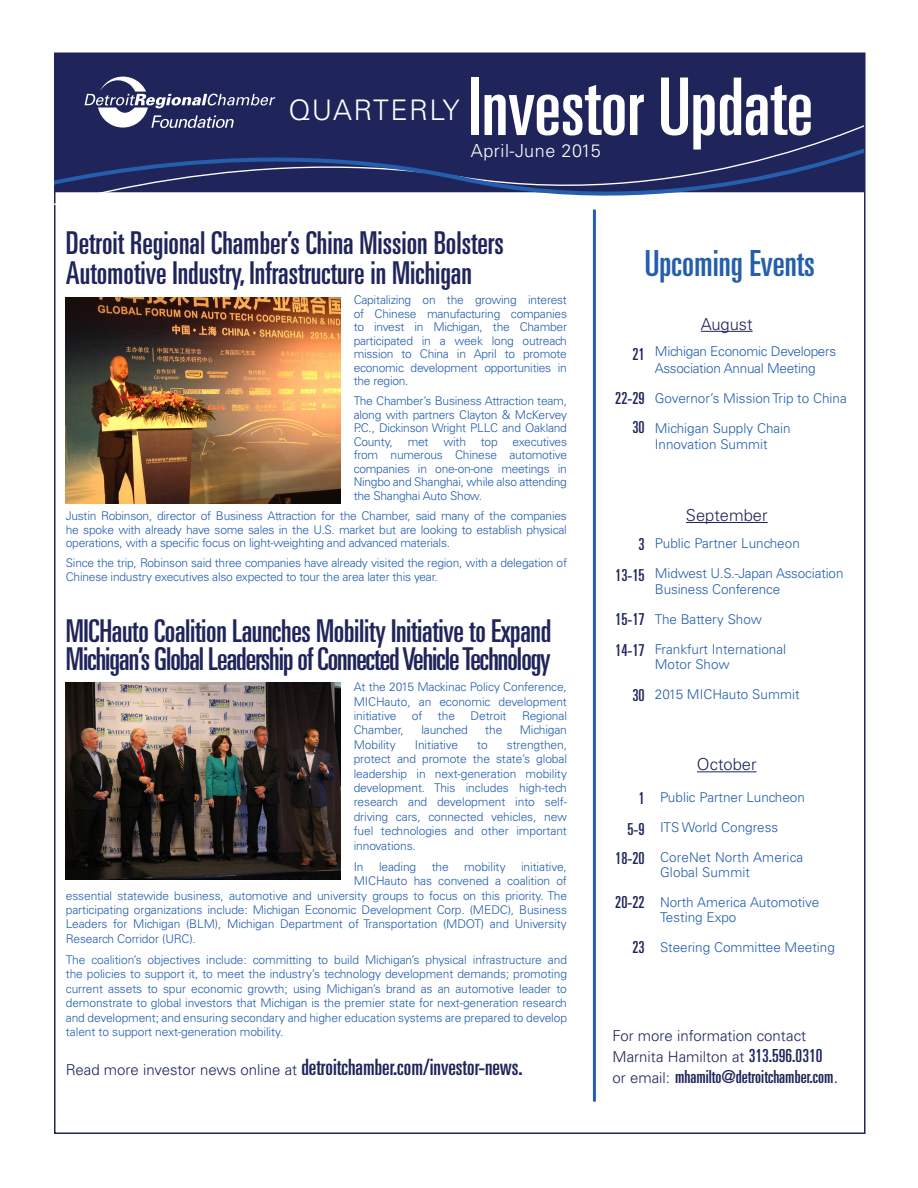
<style>
.page{position:relative;width:918px;height:1188px;background:#fff}
.page>*{position:absolute;margin:0;border:0;box-sizing:border-box;transform-origin:0 0}
.t1{font:ultra-condensed 79.65px "Univers LT Std";color:#fff}
.t2{font:ultra-condensed 36px "Univers LT Std";color:#245eac}
.t3{font:ultra-condensed 31.5px/28.5px "Univers LT Std";letter-spacing:-.03em;color:#1f255a}
.t4{font:ultra-condensed 31.5px/30px "Univers LT Std";letter-spacing:-.01em;color:#1f255a}
.t5{font:300 28.35px "Univers LT Std";letter-spacing:.05em;color:#fff}
.t6{font:ultra-condensed 22.5px "Univers LT Std";color:#1f255a}
.t7{font:ultra-condensed 18px "Univers LT Std";color:#1f255a}
.t8{font:300 18px "Univers LT Std";letter-spacing:.03em;color:#fff}
.t9{font:ultra-condensed 16.5px "Univers LT Std";color:#1f255a}
.t10{font:300 16.5px "Univers LT Std";color:#1f255a}
.t11{font:300 15px/21px "Univers LT Std";color:#1f255a}
.t12{font:300 13.5px/15px "Univers LT Std";color:#245eac}
.t13{font:300 13.5px/16.5px "Univers LT Std";letter-spacing:-.02em;color:#245eac}
.t14{font:300 12px/13.5px "Univers LT Std";letter-spacing:-.01em;color:#245eac;text-align:justify}
.s1{font-weight:300;font-stretch:normal;font-size:15px}
.s2{font-weight:400;font-stretch:ultra-condensed;font-size:18px}
.s3{font-weight:300;font-stretch:normal}
</style>
<div class="page">
<div style="left:54px;top:54px;width:810px;height:52px;background:#1f255a"></div>
<div style="left:54px;top:106px;width:810px;height:21px;background:#1f255a"></div>
<svg style="left:54px;top:127px;width:810px;height:77px;background:#434b79"></svg>
<svg style="left:85px;top:77px;width:190px;height:51px;background:#4d527c"></svg>
<hr style="left:593px;top:210px;width:3px;height:892px;background:#245eac">
<img style="left:66px;top:298px;width:274px;height:205px">
<img style="left:66px;top:683px;width:274px;height:196px">
<hr style="left:701px;top:331px;width:52px;height:1px;background:#1f255a">
<hr style="left:686px;top:522px;width:82px;height:1px;background:#1f255a">
<hr style="left:697px;top:771px;width:60px;height:1px;background:#1f255a">
<p class="t5" style="left:288px;top:92px;width:173px">QUARTERLY</p>
<p class="t1" style="left:468px;top:61px;width:346px">Investor Update</p>
<p class="t8" style="left:471px;top:139px;width:132px">April-June 2015</p>
<p class="t4" style="left:66px;top:228px;width:439px">Detroit Regional Chamber’s China Mission Bolsters<br>Automotive Industry, Infrastructure in Michigan</p>
<p class="t14" style="left:354px;top:293px;width:215px">Capitalizing on the growing interest of Chinese manufacturing companies to invest in Michigan, the Chamber participated in a week long outreach mission to China in April to promote economic development opportunities in the region.</p>
<p class="t14" style="left:354px;top:394px;width:215px">The Chamber’s Business Attraction team, along with partners Clayton &amp; McKervey P.C., Dickinson Wright PLLC and Oakland County, met with top executives from numerous Chinese automotive companies in one-on-one meetings in Ningbo and Shanghai, while also attending the Shanghai Auto Show.</p>
<p class="t14" style="left:66px;top:509px;width:503px">Justin Robinson, director of Business Attraction for the Chamber, said many of the companies he spoke with already have some sales in the U.S. market but are looking to establish physical operations, with a specific focus on light-weighting and advanced materials.</p>
<p class="t14" style="left:66px;top:556px;width:503px">Since the trip, Robinson said three companies have already visited the region, with a delegation of<br>Chinese industry executives also expected to tour the area later this year.</p>
<p class="t3" style="left:66px;top:616px;width:487px">MICHauto Coalition Launches Mobility Initiative to Expand<br>Michigan’s Global Leadership of Connected Vehicle Technology</p>
<p class="t14" style="left:354px;top:680px;width:215px;line-height:14.4px">At the 2015 Mackinac Policy Conference, MICHauto, an economic development initiative</p>
<p class="t14" style="left:412px;top:709px;width:12px">of</p>
<p class="t14" style="left:438px;top:709px;width:19px">the</p>
<p class="t14" style="left:471px;top:709px;width:37px">Detroit</p>
<p class="t14" style="left:522px;top:709px;width:46px">Regional</p>
<p class="t14" style="left:354px;top:724px;width:52px">Chamber,</p>
<p class="t14" style="left:421px;top:724px;width:48px">launched</p>
<p class="t14" style="left:485px;top:724px;width:19px">the</p>
<p class="t14" style="left:520px;top:724px;width:49px">Michigan</p>
<p class="t14" style="left:354px;top:738px;width:44px">Mobility</p>
<p class="t14" style="left:415px;top:738px;width:45px">Initiative</p>
<p class="t14" style="left:477px;top:738px;width:12px">to</p>
<p class="t14" style="left:354px;top:737px;width:215px;line-height:14.4px;text-indent:153px">strengthen, protect and promote the state’s global leadership in next-generation mobility development. This includes high-tech research and development into self&shy;driving cars, connected vehicles, new fuel technologies and other important innovations.</p>
<p class="t14" style="left:354px;top:860px;width:11px">In</p>
<p class="t14" style="left:379px;top:860px;width:39px">leading</p>
<p class="t14" style="left:432px;top:860px;width:19px">the</p>
<p class="t14" style="left:464px;top:860px;width:43px">mobility</p>
<p class="t14" style="left:521px;top:860px;width:47px">initiative,</p>
<p class="t14" style="left:354px;top:874px;width:215px">MICHauto has convened a coalition of</p>
<p class="t14" style="left:66px;top:889px;width:503px">essential statewide business, automotive and university groups to focus on this priority. The</p>
<p class="t14" style="left:66px;top:903px;width:503px">participating organizations include: Michigan Economic Development Corp. (MEDC), Business</p>
<p class="t14" style="left:66px;top:917px;width:503px">Leaders for Michigan (BLM), Michigan Department of Transportation (MDOT) and University</p>
<p class="t14" style="left:66px;top:932px;width:132px">Research Corridor (URC).</p>
<p class="t14" style="left:66px;top:953px;width:503px;line-height:14.4px">The coalition’s objectives include: committing to build Michigan’s physical infrastructure and the policies to support it, to meet the industry’s technology development demands; promoting current assets to spur economic growth; using Michigan’s brand as an automotive leader to demonstrate to global investors that Michigan is the premier state for next-generation research and development; and ensuring secondary and higher education systems are prepared to develop talent to support next-generation mobility.</p>
<p class="t6" style="left:66px;top:1054px;width:458px"><span class="s1">Read more investor news online at</span> detroitchamber.com/investor-news.</p>
<p class="t2" style="left:645px;top:242px;width:171px">Upcoming Events</p>
<p class="t9" style="left:632px;top:344px;width:14px">21</p>
<p class="t9" style="left:615px;top:389px;width:31px">22-29</p>
<p class="t9" style="left:632px;top:418px;width:14px">30</p>
<p class="t10" style="left:701px;top:314px;width:53px">August</p>
<p class="t13" style="left:655px;top:343px;width:183px">Michigan Economic Developers<br>Association Annual Meeting</p>
<p class="t12" style="left:655px;top:391px;width:193px">Governor’s Mission Trip to China</p>
<p class="t12" style="left:655px;top:420px;width:137px;line-height:16.5px">Michigan Supply Chain<br>Innovation Summit</p>
<p class="t9" style="left:639px;top:535px;width:8px">3</p>
<p class="t9" style="left:615px;top:565px;width:31px">13-15</p>
<p class="t9" style="left:615px;top:610px;width:31px">15-17</p>
<p class="t9" style="left:615px;top:640px;width:31px">14-17</p>
<p class="t9" style="left:632px;top:686px;width:14px">30</p>
<p class="t10" style="left:686px;top:505px;width:83px">September</p>
<p class="t12" style="left:655px;top:535px;width:146px">Public Partner Luncheon</p>
<p class="t12" style="left:655px;top:565px;width:190px;line-height:16.5px">Midwest U.S.-Japan Association<br>Business Conference</p>
<p class="t12" style="left:655px;top:612px;width:109px">The Battery Show</p>
<p class="t12" style="left:655px;top:642px;width:133px">Frankfurt International<br>Motor Show</p>
<p class="t12" style="left:655px;top:687px;width:146px">2015 MICHauto Summit</p>
<p class="t9" style="left:639px;top:789px;width:8px">1</p>
<p class="t9" style="left:628px;top:820px;width:19px">5-9</p>
<p class="t9" style="left:615px;top:849px;width:31px">18-20</p>
<p class="t9" style="left:615px;top:893px;width:31px">20-22</p>
<p class="t9" style="left:632px;top:937px;width:14px">23</p>
<p class="t10" style="left:697px;top:754px;width:61px">October</p>
<p class="t12" style="left:660px;top:790px;width:146px">Public Partner Luncheon</p>
<p class="t12" style="left:660px;top:820px;width:120px">ITS World Congress</p>
<p class="t12" style="left:660px;top:850px;width:145px">CoreNet North America<br>Global Summit</p>
<p class="t12" style="left:660px;top:895px;width:161px">North America Automotive<br>Testing Expo</p>
<p class="t12" style="left:660px;top:940px;width:176px">Steering Committee Meeting</p>
<p class="t11" style="left:613px;top:1025px;width:211px">For more information contact<br>Marnita Hamilton at <span class="s2">313.596.0310</span></p>
<p class="t7" style="left:613px;top:1067px;width:227px"><span class="s1">or email:</span> mhamilto@detroitchamber.com<span class="s3">.</span></p>
</div>
